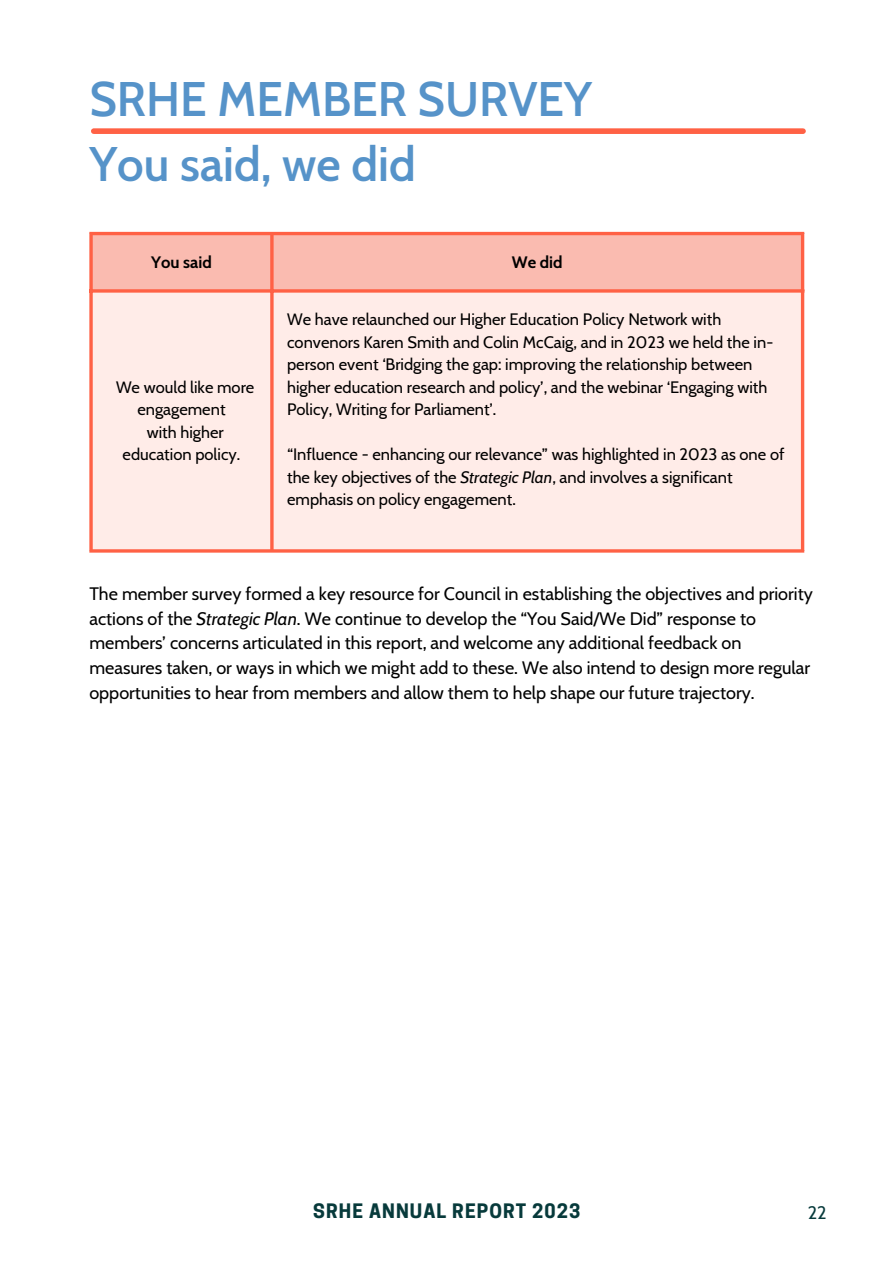
<style>
.page{position:relative;width:894px;height:1264px;background:#fff}
.page>*{position:absolute;margin:0;border:0;box-sizing:border-box;transform-origin:0 0}
.t1{font:600 47.25px/65.2px "Cabin";color:#5693c9}
.t2{font:700 18.75px "Cooper Hewitt";letter-spacing:.06em;color:#073a3b}
.t3{font:18px/24.8px "Cabin";color:#000}
.t4{font:18px "Cabin";color:#073a3b}
.t5{font:16.5px/22.5px "Cabin";color:#000;text-align:center}
.t6{font:700 16.5px "Cabin";color:#000}
.s1{font-style:italic}
</style>
<div class="page">
<div style="left:93px;top:235px;width:707px;height:54px;background:#fabbb0"></div>
<div style="left:93px;top:292px;width:707px;height:257px;background:#ffece8"></div>
<svg style="left:89px;top:235px;width:4px;height:314px"></svg>
<hr style="left:270px;top:235px;width:3px;height:314px;background:#ff6145">
<svg style="left:800px;top:235px;width:4px;height:314px"></svg>
<hr style="left:89px;top:232px;width:715px;height:3px;background:#ff6145">
<hr style="left:89px;top:289px;width:715px;height:3px;background:#ff6145">
<hr style="left:89px;top:549px;width:715px;height:3px;background:#ff6145">
<div style="left:94px;top:128px;width:708px;height:6px;background:#ff6145"></div>
<p class="t1" style="left:89px;top:66px;width:504px">SRHE MEMBER SURVEY<br>You said, we did</p>
<h1 class="t6" style="left:151px;top:252px;width:62px">You said</h1>
<p class="t6" style="left:511px;top:252px;width:52px">We did</p>
<p class="t5" style="left:116px;top:375px;width:140px">We would like more engagement</p>
<p class="t5" style="left:123px;top:420px;width:119px">with higher education policy.</p>
<p class="t5" style="left:287px;top:308px;width:487px;text-align:left">We have relaunched our Higher Education Policy Network with convenors Karen Smith and Colin McCaig, and in 2023 we held the in&shy;person event ‘Bridging the gap: improving the relationship between higher education research and policy’, and the webinar ‘Engaging with Policy, Writing for Parliament’.</p>
<p class="t5" style="left:287px;top:443px;width:499px;text-align:left">“Influence - enhancing our relevance” was highlighted in 2023 as one of the key objectives of the <span class="s1">Strategic Plan</span>, and involves a significant emphasis on policy engagement.</p>
<p class="t3" style="left:89px;top:581px;width:724px">The member survey formed a key resource for Council in establishing the objectives and priority actions of the <span class="s1">Strategic Plan</span>. We continue to develop the “You Said/We Did” response to members’ concerns articulated in this report, and welcome any additional feedback on measures taken, or ways in which we might add to these. We also intend to design more regular opportunities to hear from members and allow them to help shape our future trajectory.</p>
<p class="t2" style="left:313px;top:1203px;width:269px">SRHE ANNUAL REPORT 2023</p>
<h2 class="t4" style="left:807px;top:1201px;width:20px">22</h2>
</div>
